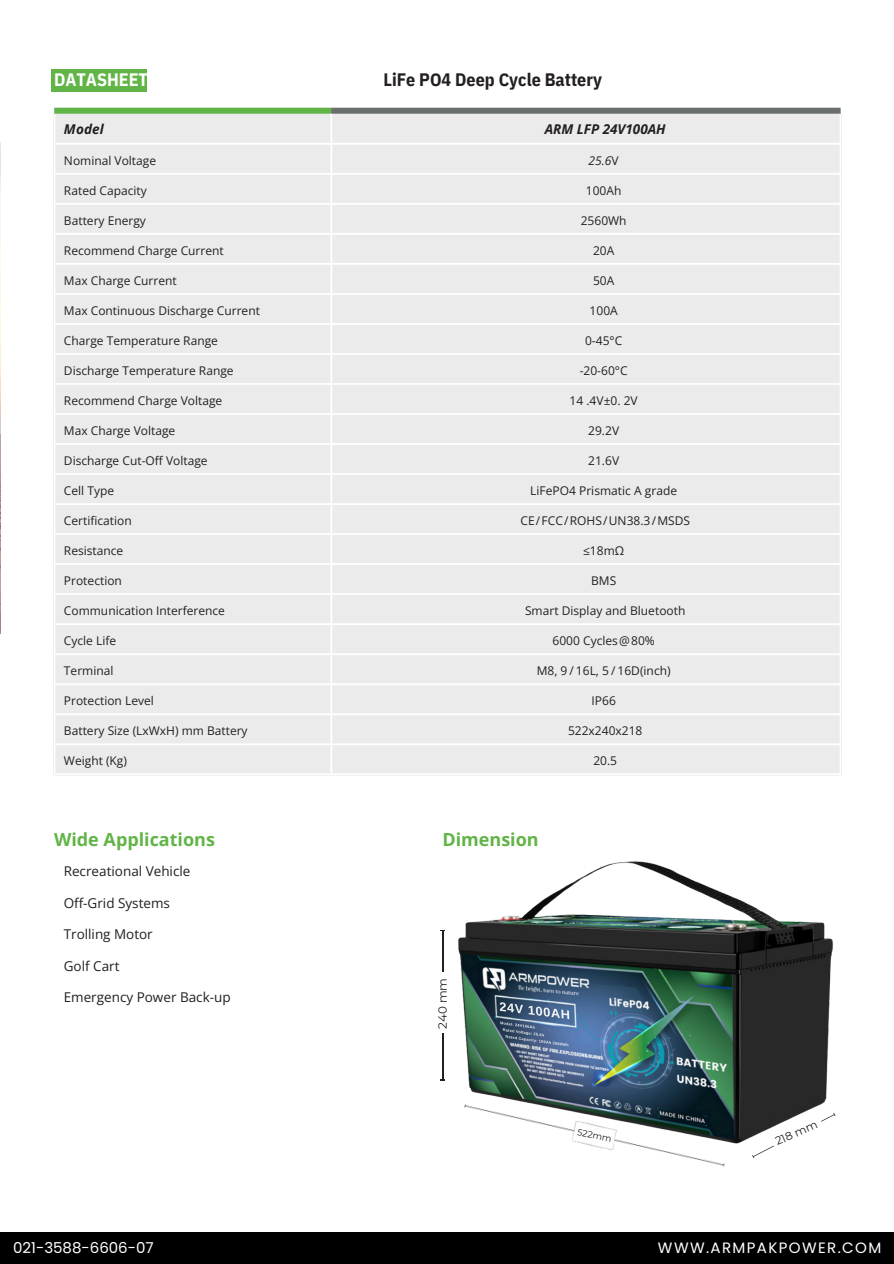
<style>
.page{position:relative;width:894px;height:1264px;background:#fff}
.page>*{position:absolute;margin:0;border:0;box-sizing:border-box;transform-origin:0 0}
.t1{font:700 18px "Open Sans";color:#61b446}
.t2{font:700 18px "IBM Plex Sans Cond";color:#231f20}
.t3{font:700 18px "IBM Plex Sans Cond";color:#fff}
.t4{font:15px "Poppins";letter-spacing:.09em;color:#fff}
.t5{font:15px "Poppins";color:#fff}
.t6{font:13.5px "Open Sans";color:#231f20}
.t7{font:italic 700 13.5px "Open Sans";color:#231f20}
.t8{font:12px "Open Sans";color:#231f20}
.t9{font:italic 12px "Open Sans";color:#231f20}
.t10{font:12px "Montserrat";color:#231f20}
.t11{font:11.4px "Montserrat";color:#231f20}
.t12{font:9.15px "Montserrat";color:#231f20}
.s1{font-style:normal}
</style>
<div class="page">
<img style="left:0;top:143px;width:1px;height:490px">
<img style="left:53px;top:107px;width:789px;height:669px">
<div style="left:51px;top:69px;width:95px;height:22px;background:#61b446"></div>
<div style="left:0;top:1232px;width:893px;height:31px;background:#000"></div>
<hr style="left:442px;top:930px;width:1px;height:150px;background:#231f20">
<div style="left:431px;top:972px;width:22px;height:60px;background:#fff"></div>
<img style="left:585px;top:1144px;width:140px;height:23px">
<svg style="left:752px;top:1145px;width:22px;height:13px"></svg>
<img style="left:458px;top:861px;width:378px;height:283px">
<p class="t3" style="left:54px;top:67px;width:95px">DATASHEET</p>
<p class="t7" style="left:64px;top:119px;width:41px">Model</p>
<p class="t8" style="left:64px;top:152px;width:94px">Nominal Voltage</p>
<p class="t8" style="left:64px;top:182px;width:84px">Rated Capacity</p>
<p class="t8" style="left:64px;top:212px;width:83px">Battery Energy</p>
<p class="t8" style="left:64px;top:242px;width:161px">Recommend Charge Current</p>
<p class="t8" style="left:64px;top:272px;width:114px">Max Charge Current</p>
<p class="t8" style="left:64px;top:302px;width:197px">Max Continuous Discharge Current</p>
<p class="t8" style="left:64px;top:332px;width:155px">Charge Temperature Range</p>
<p class="t8" style="left:64px;top:362px;width:171px">Discharge Temperature Range</p>
<p class="t8" style="left:64px;top:392px;width:160px">Recommend Charge Voltage</p>
<p class="t8" style="left:64px;top:422px;width:113px">Max Charge Voltage</p>
<p class="t8" style="left:64px;top:452px;width:145px">Discharge Cut-Off Voltage</p>
<p class="t8" style="left:64px;top:482px;width:52px">Cell Type</p>
<p class="t8" style="left:64px;top:512px;width:69px">Certification</p>
<p class="t8" style="left:64px;top:542px;width:61px">Resistance</p>
<p class="t8" style="left:64px;top:572px;width:59px">Protection</p>
<p class="t8" style="left:64px;top:602px;width:162px">Communication Interference</p>
<p class="t8" style="left:64px;top:632px;width:54px">Cycle Life</p>
<p class="t8" style="left:64px;top:662px;width:51px">Terminal</p>
<p class="t8" style="left:64px;top:692px;width:91px">Protection Level</p>
<p class="t8" style="left:64px;top:722px;width:185px">Battery Size (LxWxH) mm Battery</p>
<p class="t8" style="left:64px;top:752px;width:64px">Weight (Kg)</p>
<h2 class="t2" style="left:383px;top:67px;width:220px">LiFe PO4 Deep Cycle Battery</h2>
<h1 class="t7" style="left:544px;top:119px;width:122px">ARM LFP 24V100AH</h1>
<h1 class="t9" style="left:588px;top:152px;width:32px">25.6<span class="s1">V</span></h1>
<h1 class="t8" style="left:585px;top:182px;width:37px">100Ah</h1>
<h1 class="t8" style="left:580px;top:212px;width:47px">2560Wh</h1>
<h1 class="t8" style="left:593px;top:242px;width:23px">20A</h1>
<h1 class="t8" style="left:593px;top:272px;width:23px">50A</h1>
<h1 class="t8" style="left:589px;top:302px;width:30px">100A</h1>
<h1 class="t8" style="left:585px;top:332px;width:39px">0-45°C</h1>
<h1 class="t8" style="left:579px;top:362px;width:49px">-20-60°C</h1>
<h1 class="t8" style="left:569px;top:392px;width:70px">14 .4V±0. 2V</h1>
<h1 class="t8" style="left:588px;top:422px;width:32px">29.2V</h1>
<h1 class="t8" style="left:588px;top:452px;width:32px">21.6V</h1>
<h1 class="t8" style="left:530px;top:482px;width:148px">LiFePO4 Prismatic A grade</h1>
<h1 class="t8" style="left:520px;top:512px;width:171px">CE/FCC/ROHS/UN38.3/MSDS</h1>
<h1 class="t8" style="left:583px;top:542px;width:43px">≤18mΩ</h1>
<h1 class="t8" style="left:591px;top:572px;width:27px">BMS</h1>
<h1 class="t8" style="left:525px;top:602px;width:162px">Smart Display and Bluetooth</h1>
<h1 class="t8" style="left:552px;top:632px;width:104px">6000 Cycles@80%</h1>
<h1 class="t8" style="left:536px;top:662px;width:135px">M8, 9 / 16L, 5 / 16D(inch)</h1>
<h1 class="t8" style="left:591px;top:692px;width:26px">IP66</h1>
<h1 class="t8" style="left:568px;top:722px;width:76px">522x240x218</h1>
<h2 class="t8" style="left:593px;top:752px;width:25px">20.5</h2>
<h5 class="t1" style="left:54px;top:827px;width:162px">Wide Applications</h5>
<h5 class="t1" style="left:442px;top:827px;width:98px">Dimension</h5>
<h4 class="t6" style="left:64px;top:861px;width:128px">Recreational Vehicle</h4>
<p class="t6" style="left:64px;top:893px;width:108px">Off-Grid Systems</p>
<h4 class="t6" style="left:64px;top:924px;width:91px">Trolling Motor</h4>
<p class="t6" style="left:64px;top:956px;width:57px">Golf Cart</p>
<h4 class="t6" style="left:64px;top:987px;width:168px">Emergency Power Back-up</h4>
<p class="t10" style="left:435px;top:1029px;width:53px;rotate:-90deg">240 mm</p>
<h5 class="t12" style="left:578px;top:1125px;width:36px;rotate:12deg">522mm</h5>
<p class="t11" style="left:772px;top:1134px;width:46px;rotate:-23deg">218 mm</p>
<p class="t5" style="left:13px;top:1237px;width:142px">021-3588-6606-07</p>
<h2 class="t4" style="left:657px;top:1237px;width:225px">WWW.ARMPAKPOWER.COM</h2>
</div>
